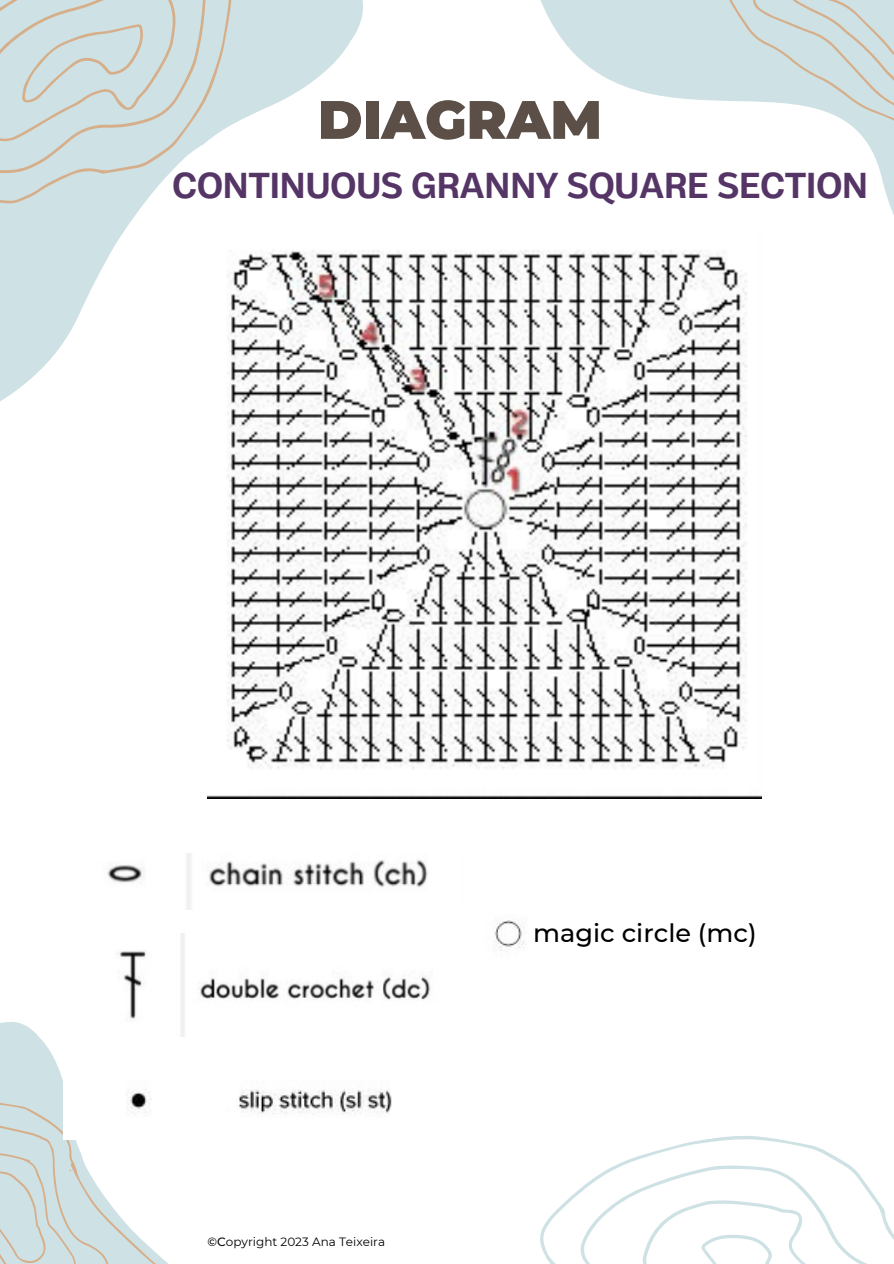
<style>
.page{position:relative;width:894px;height:1264px;background:#fff}
.page>*{position:absolute;margin:0;border:0;box-sizing:border-box;transform-origin:0 0}
.t1{font:900 54px "Montserrat";color:#5b4f47}
.t2{font:700 36px "Body Text";color:#553566}
.t3{font:500 25.5px "Montserrat";color:#000}
.t4{font:12px "Montserrat";color:#000}
.s1{font-weight:500}
</style>
<div class="page">
<svg style="left:540px;top:0;width:353px;height:213px"></svg>
<svg style="left:698px;top:0;width:195px;height:189px"></svg>
<svg style="left:0;top:0;width:363px;height:401px"></svg>
<svg style="left:0;top:0;width:260px;height:251px;fill:#cee1e4"></svg>
<svg style="left:540px;top:1136px;width:353px;height:127px"></svg>
<svg style="left:0;top:1022px;width:185px;height:46px"></svg>
<svg style="left:0;top:1068px;width:167px;height:195px"></svg>
<img style="left:102px;top:933px;width:329px;height:103px">
<img style="left:107px;top:853px;width:321px;height:56px">
<img style="left:207px;top:230px;width:554px;height:569px">
<img style="left:64px;top:1059px;width:328px;height:80px">
<img style="left:494px;top:920px;width:30px;height:31px">
<p class="t1" style="left:318px;top:87px;width:285px">DIAGRAM</p>
<p class="t2" style="left:172px;top:164px;width:697px">CONTINUOUS GRANNY SQUARE SECTION</p>
<p class="t4" style="left:207px;top:1233px;width:179px"><span class="s1">©C</span>opyright 2023 Ana Teixeira</p>
<p class="t3" style="left:533px;top:916px;width:225px">magic circle (mc)</p>
</div>
